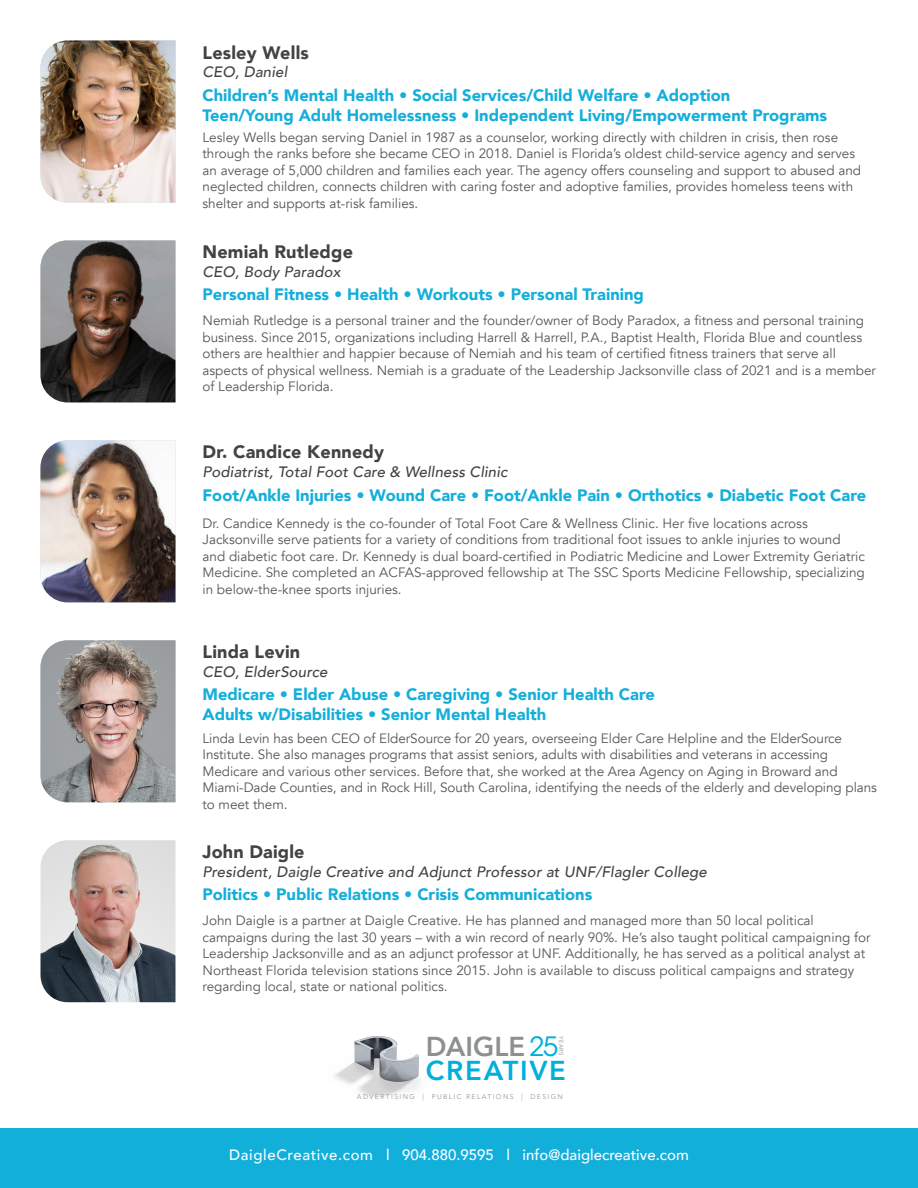
<style>
.page{position:relative;width:918px;height:1188px;background:#fff}
.page>*{position:absolute;margin:0;border:0;box-sizing:border-box;transform-origin:0 0}
.t1{font:800 27.3px "Avenir";color:#8c9091}
.t2{font:800 27.3px "Avenir";letter-spacing:.06em;color:#00afdb}
.t3{font:900 18px "Avenir";letter-spacing:.01em;color:#434345}
.t4{font:900 16.5px/19.8px "Avenir";color:#13afdb}
.t5{font:italic 500 15px "Avenir";letter-spacing:.01em;color:#434345}
.t6{font:500 15px "Avenir";color:#fff}
.t7{font:13.5px/16.5px "Avenir";color:#565658}
.t8{font:300 6.9px "Avenir";letter-spacing:.2em;color:#8c9091}
.t9{font:5.85px "Avenir";color:#8c9091}
.s1{font-family:"ITC Avant Garde Std";font-weight:400;font-size:26.4px;color:#00afdb}
</style>
<div class="page">
<img style="left:40px;top:240px;width:136px;height:162px">
<img style="left:40px;top:840px;width:136px;height:162px">
<img style="left:40px;top:640px;width:136px;height:162px">
<div style="left:0;top:1129px;width:918px;height:59px;background:#13afdb"></div>
<img style="left:40px;top:440px;width:136px;height:162px">
<img style="left:40px;top:40px;width:136px;height:162px">
<svg style="left:334px;top:1036px;width:86px;height:61px"></svg>
<h2 class="t3" style="left:202px;top:37px;width:108px">Lesley Wells</h2>
<p class="t5" style="left:202px;top:66px;width:86px">CEO, Daniel</p>
<p class="t4" style="left:202px;top:85px;width:626px">Children’s Mental Health • Social Services/Child Welfare • Adoption<br>Teen/Young Adult Homelessness • Independent Living/Empowerment Programs</p>
<p class="t7" style="left:202px;top:129px;width:660px">Lesley Wells began serving Daniel in 1987 as a counselor, working directly with children in crisis, then rose through the ranks before she became CEO in 2018. Daniel is Florida’s oldest child-service agency and serves an average of 5,000 children and families each year. The agency offers counseling and support to abused and neglected children, connects children with caring foster and adoptive families, provides homeless teens with shelter and supports at-risk families.</p>
<h2 class="t3" style="left:202px;top:237px;width:152px">Nemiah Rutledge</h2>
<p class="t5" style="left:202px;top:266px;width:140px">CEO, Body Paradox</p>
<p class="t7" style="left:202px;top:313px;width:675px">Nemiah Rutledge is a personal trainer and the founder/owner of Body Paradox, a fitness and personal training business. Since 2015, organizations including Harrell &amp; Harrell, P.A., Baptist Health, Florida Blue and countless others are healthier and happier because of Nemiah and his team of certified fitness trainers that serve all aspects of physical wellness. Nemiah is a graduate of the Leadership Jacksonville class of 2021 and is a member of Leadership Florida.</p>
<p class="t4" style="left:202px;top:284px;width:443px">Personal Fitness • Health • Workouts • Personal Training</p>
<h2 class="t3" style="left:202px;top:437px;width:183px">Dr. Candice Kennedy</h2>
<p class="t5" style="left:202px;top:466px;width:306px">Podiatrist, Total Foot Care &amp; Wellness Clinic</p>
<p class="t7" style="left:202px;top:515px;width:664px">Dr. Candice Kennedy is the co-founder of Total Foot Care &amp; Wellness Clinic. Her five locations across Jacksonville serve patients for a variety of conditions from traditional foot issues to ankle injuries to wound and diabetic foot care. Dr. Kennedy is dual board-certified in Podiatric Medicine and Lower Extremity Geriatric Medicine. She completed an ACFAS-approved fellowship at The SSC Sports Medicine Fellowship, specializing in below-the-knee sports injuries.</p>
<p class="t4" style="left:202px;top:485px;width:665px">Foot/Ankle Injuries • Wound Care • Foot/Ankle Pain • Orthotics • Diabetic Foot Care</p>
<h2 class="t3" style="left:202px;top:637px;width:99px">Linda Levin</h2>
<p class="t5" style="left:202px;top:666px;width:127px">CEO, ElderSource</p>
<p class="t4" style="left:202px;top:684px;width:454px">Medicare • Elder Abuse • Caregiving • Senior Health Care<br>Adults w/Disabilities • Senior Mental Health</p>
<p class="t7" style="left:202px;top:730px;width:676px">Linda Levin has been CEO of ElderSource for 20 years, overseeing Elder Care Helpline and the ElderSource Institute. She also manages programs that assist seniors, adults with disabilities and veterans in accessing Medicare and various other services. Before that, she worked at the Area Agency on Aging in Broward and Miami-Dade Counties, and in Rock Hill, South Carolina, identifying the needs of the elderly and developing plans to meet them.</p>
<h2 class="t3" style="left:202px;top:837px;width:104px">John Daigle</h2>
<p class="t5" style="left:202px;top:865px;width:506px">President, Daigle Creative and Adjunct Professor at UNF/Flagler College</p>
<p class="t7" style="left:202px;top:912px;width:670px">John Daigle is a partner at Daigle Creative. He has planned and managed more than 50 local political campaigns during the last 30 years – with a win record of nearly 90%. He’s also taught political campaigning for Leadership Jacksonville and as an adjunct professor at UNF. Additionally, he has served as a political analyst at Northeast Florida television stations since 2015. John is available to discuss political campaigns and strategy regarding local, state or national politics.</p>
<p class="t4" style="left:202px;top:884px;width:391px">Politics • Public Relations • Crisis Communications</p>
<h1 class="t1" style="left:426px;top:1030px;width:134px">DAIGLE<span class="s1">25</span></h1>
<p class="t9" style="left:565px;top:1036px;width:21px;rotate:90deg">YEARS</p>
<h1 class="t2" style="left:426px;top:1055px;width:141px">CREATIVE</h1>
<p class="t8" style="left:357px;top:1094px;width:207px">ADVERTISING | PUBLIC RELATIONS | DESIGN</p>
<p class="t6" style="left:229px;top:1148px;width:461px">DaigleCreative.com l 904.880.9595 l info@daiglecreative.com</p>
</div>
